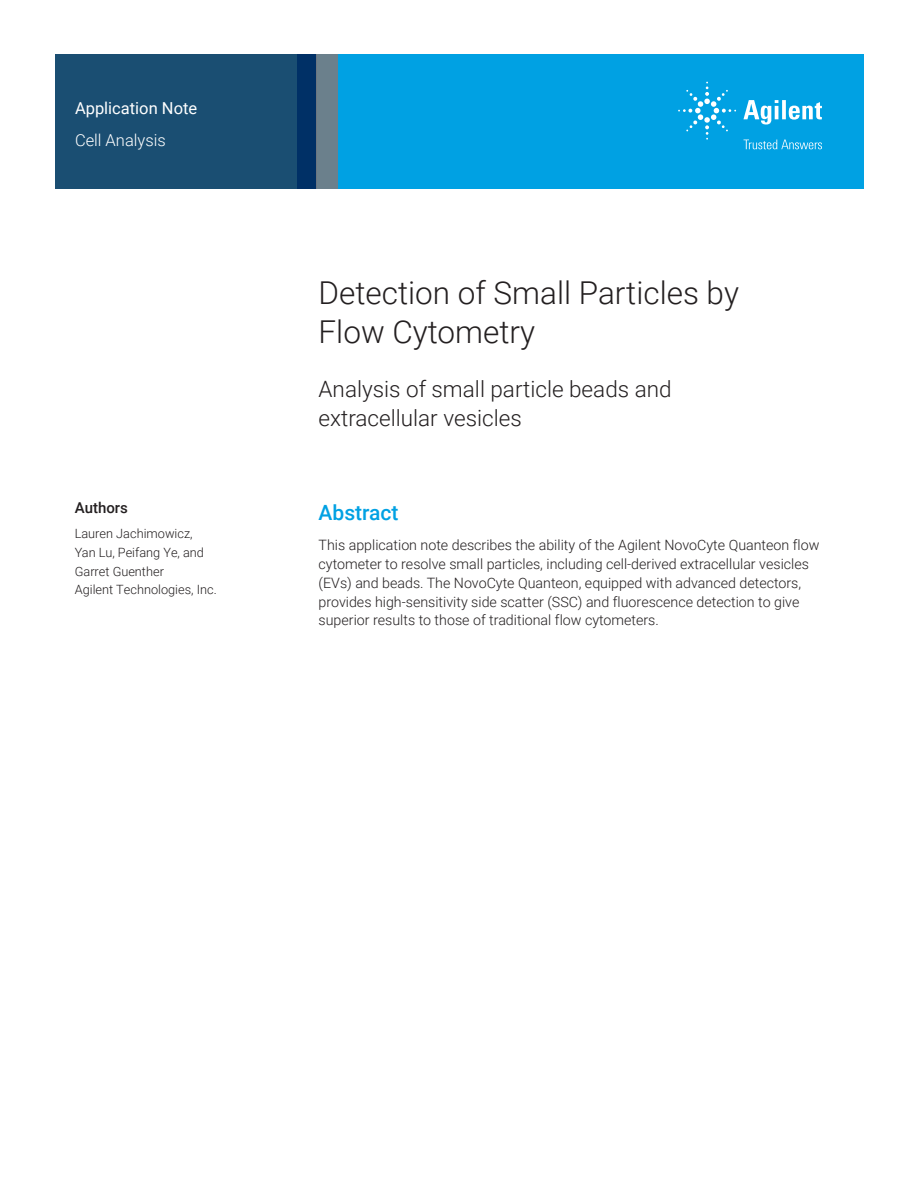
<style>
.page{position:relative;width:918px;height:1188px;background:#fff}
.page>*{position:absolute;margin:0;border:0;box-sizing:border-box;transform-origin:0 0}
.t1{font:300 31.5px/39px "Roboto";color:#231f20}
.Subtitle{font:300 22.5px/28.5px "Roboto";color:#231f20}
.Header_1{font:500 21px "Roboto";color:#00a1e3}
.Doctype{font:16.5px "Roboto";color:#fff}
.Area_Identifier{font:300 16.5px "Roboto";color:#fff}
.DATA_author_title{font:500 15px "Roboto";color:#231f20}
.Text{font:300 14.25px/18.8px "Roboto";color:#231f20}
.DATA_author_name___i{font:300 12.75px/18.8px "Roboto";color:#231f20}
</style>
<div class="page">
<div style="left:297px;top:54px;width:567px;height:135px;background:#00a1e3"></div>
<svg style="left:55px;top:54px;width:261px;height:135px;background:#184b71"></svg>
<div style="left:316px;top:54px;width:22px;height:135px;background:#6b808c"></div>
<svg style="left:743px;top:100px;width:79px;height:25px"></svg>
<svg style="left:678px;top:82px;width:58px;height:58px"></svg>
<svg style="left:744px;top:140px;width:78px;height:9px"></svg>
<p class="Doctype" style="left:75px;top:96px;width:124px">Application Note</p>
<p class="Area_Identifier" style="left:75px;top:129px;width:92px">Cell Analysis</p>
<p class="DATA_author_title" style="left:75px;top:498px;width:55px">Authors</p>
<p class="DATA_author_name___i" style="left:75px;top:524px;width:143px">Lauren Jachimowicz,<br>Yan Lu, Peifang Ye, and<br>Garret Guenther<br>Agilent Technologies, Inc.</p>
<p class="t1" style="left:319px;top:272px;width:422px">Detection of Small Particles by<br>Flow Cytometry</p>
<p class="Subtitle" style="left:319px;top:374px;width:355px">Analysis of small particle beads and extracellular vesicles</p>
<p class="Header_1" style="left:319px;top:498px;width:82px">Abstract</p>
<p class="Text" style="left:319px;top:535px;width:502px">This application note describes the ability of the Agilent NovoCyte Quanteon flow cytometer to resolve small particles, including cell-derived extracellular vesicles (EVs) and beads. The NovoCyte Quanteon, equipped with advanced detectors, provides high-sensitivity side scatter (SSC) and fluorescence detection to give superior results to those of traditional flow cytometers.</p>
</div>
